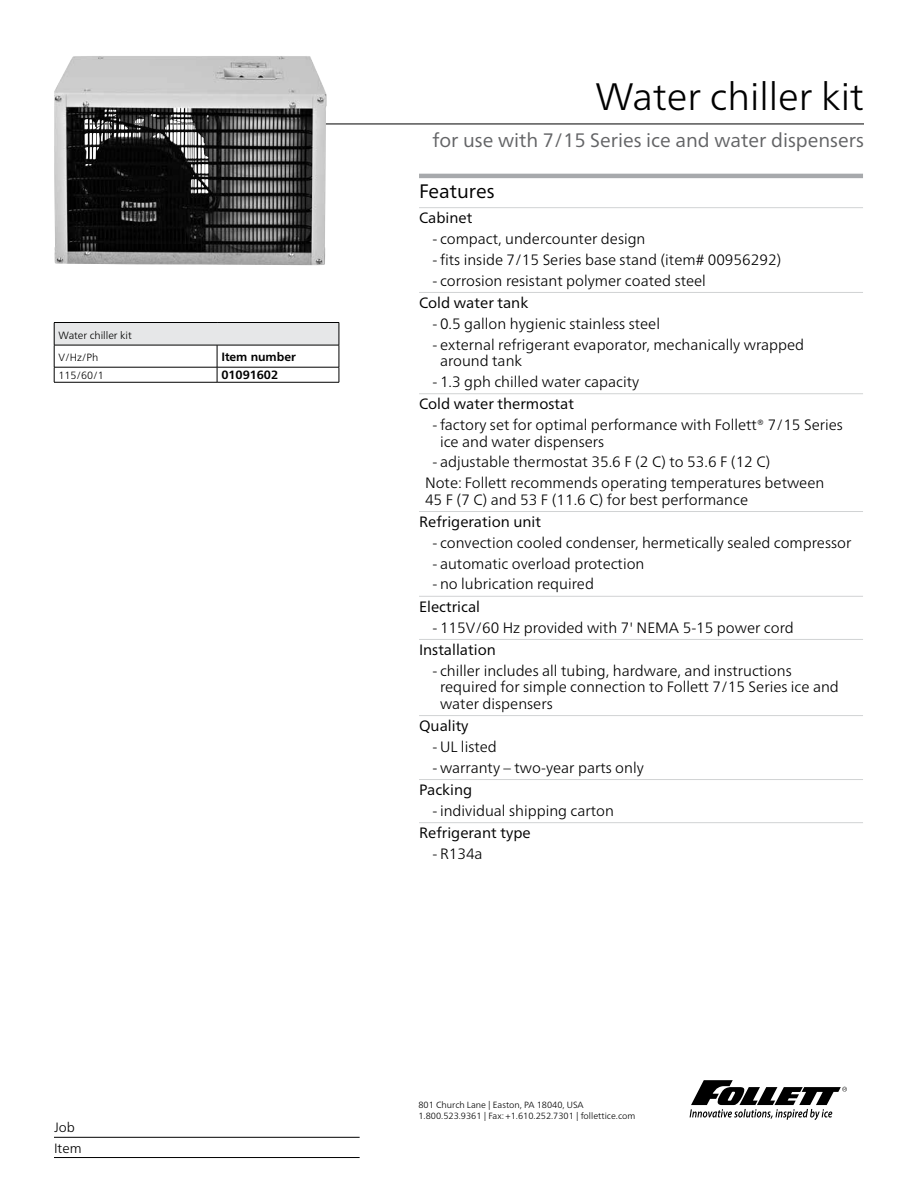
<style>
.page{position:relative;width:918px;height:1188px;background:#fff}
.page>*{position:absolute;margin:0;border:0;box-sizing:border-box;transform-origin:0 0}
.t1{font:300 38.25px "Frutiger Neue LT Pro";color:#000}
.t2{font:19.5px "Frutiger Neue LT Pro";color:#636466}
.t3{font:19.5px "Frutiger Neue LT Pro";color:#000}
.t4{font:300 15px/16.5px "Frutiger Neue LT Pro";color:#000}
.t5{font:15px "Frutiger Neue LT Pro";color:#000}
.t6{font:300 13.5px/20.4px "Frutiger Neue LT Pro";color:#000}
.t7{font:700 12px "Frutiger Neue LT Pro";letter-spacing:-.005em;color:#000}
.t8{font:300 10.5px/22px "Frutiger Neue LT Pro";letter-spacing:-.005em;color:#000}
.t9{font:300 9px/10.8px "Frutiger Neue LT Pro";color:#000}
</style>
<div class="page">
<hr style="left:81px;top:124px;width:783px;height:1px;background:#000">
<hr style="left:419px;top:174px;width:444px;height:4px;background:#a7a9ac">
<hr style="left:419px;top:207px;width:444px;height:1px;background:#d1d3d4">
<hr style="left:419px;top:292px;width:444px;height:1px;background:#d1d3d4">
<hr style="left:419px;top:393px;width:444px;height:1px;background:#d1d3d4">
<hr style="left:419px;top:511px;width:444px;height:1px;background:#d1d3d4">
<hr style="left:419px;top:596px;width:444px;height:1px;background:#d1d3d4">
<hr style="left:419px;top:639px;width:444px;height:1px;background:#d1d3d4">
<hr style="left:419px;top:715px;width:444px;height:1px;background:#d1d3d4">
<hr style="left:419px;top:779px;width:444px;height:1px;background:#d1d3d4">
<hr style="left:419px;top:822px;width:444px;height:1px;background:#d1d3d4">
<svg style="left:690px;top:1080px;width:157px;height:40px"></svg>
<img style="left:54px;top:56px;width:273px;height:209px">
<hr style="left:54px;top:1157px;width:306px;height:1px;background:#000">
<hr style="left:54px;top:1137px;width:306px;height:1px;background:#000">
<div style="left:54px;top:323px;width:285px;height:22px;background:#e6e7e8"></div>
<hr style="left:54px;top:367px;width:163px;height:1px;background:#000">
<hr style="left:217px;top:367px;width:122px;height:1px;background:#000">
<svg style="left:217px;top:346px;width:1px;height:36px"></svg>
<hr style="left:54px;top:382px;width:163px;height:1px;background:#000">
<hr style="left:217px;top:382px;width:122px;height:1px;background:#000">
<hr style="left:54px;top:322px;width:163px;height:1px;background:#000">
<svg style="left:54px;top:323px;width:1px;height:59px"></svg>
<hr style="left:217px;top:322px;width:122px;height:1px;background:#000">
<svg style="left:339px;top:323px;width:1px;height:59px"></svg>
<hr style="left:54px;top:345px;width:163px;height:1px;background:#000">
<hr style="left:217px;top:345px;width:122px;height:1px;background:#000">
<p class="t8" style="left:59px;top:324px;width:75px">Water chiller kit<br>V/Hz/Ph</p>
<p class="t7" style="left:221px;top:350px;width:76px">Item number</p>
<p class="t8" style="left:59px;top:364px;width:47px">115/60/1</p>
<p class="t7" style="left:221px;top:368px;width:58px">01091602</p>
<p class="t6" style="left:54px;top:1117px;width:29px">Job<br>Item</p>
<h1 class="t1" style="left:595px;top:74px;width:270px">Water chiller kit</h1>
<h2 class="t2" style="left:433px;top:128px;width:433px">for use with 7/15 Series ice and water dispensers</h2>
<h2 class="t3" style="left:419px;top:180px;width:77px">Features</h2>
<p class="t5" style="left:419px;top:209px;width:55px">Cabinet</p>
<p class="t4" style="left:433px;top:230px;width:214px">- compact, undercounter design</p>
<p class="t4" style="left:433px;top:251px;width:350px">- fits inside 7/15 Series base stand (item# 00956292)</p>
<p class="t4" style="left:433px;top:272px;width:275px">- corrosion resistant polymer coated steel</p>
<p class="t5" style="left:419px;top:294px;width:111px">Cold water tank</p>
<p class="t4" style="left:433px;top:315px;width:229px">- 0.5 gallon hygienic stainless steel</p>
<p class="t4" style="left:440px;top:336px;width:366px;text-indent:-8px">- external refrigerant evaporator, mechanically wrapped around tank</p>
<p class="t4" style="left:433px;top:373px;width:208px">- 1.3 gph chilled water capacity</p>
<p class="t5" style="left:419px;top:395px;width:156px">Cold water thermostat</p>
<p class="t4" style="left:440px;top:416px;width:404px;text-indent:-8px">- factory set for optimal performance with Follett® 7/15 Series ice and water dispensers</p>
<p class="t4" style="left:425px;top:452px;width:401px;line-height:20.9px;text-indent:8px">- adjustable thermostat 35.6 F (2 C) to 53.6 F (12 C)<br>Note: Follett recommends operating temperatures between</p>
<p class="t4" style="left:425px;top:491px;width:325px">45 F (7 C) and 53 F (11.6 C) for best performance</p>
<p class="t5" style="left:419px;top:513px;width:124px">Refrigeration unit</p>
<p class="t4" style="left:433px;top:534px;width:420px">- convection cooled condenser, hermetically sealed compressor</p>
<p class="t4" style="left:433px;top:555px;width:213px">- automatic overload protection</p>
<p class="t4" style="left:433px;top:576px;width:163px">- no lubrication required</p>
<p class="t5" style="left:419px;top:597px;width:63px">Electrical</p>
<p class="t4" style="left:433px;top:619px;width:363px">- 115V/60 Hz provided with 7' NEMA 5-15 power cord</p>
<p class="t5" style="left:419px;top:641px;width:78px">Installation</p>
<p class="t4" style="left:440px;top:662px;width:400px;text-indent:-8px">- chiller includes all tubing, hardware, and instructions required for simple connection to Follett 7/15 Series ice and water dispensers</p>
<p class="t5" style="left:419px;top:717px;width:51px">Quality</p>
<p class="t4" style="left:433px;top:738px;width:66px">- UL listed</p>
<p class="t4" style="left:433px;top:759px;width:213px">- warranty – two-year parts only</p>
<p class="t5" style="left:419px;top:781px;width:55px">Packing</p>
<p class="t4" style="left:433px;top:802px;width:183px">- individual shipping carton</p>
<p class="t5" style="left:419px;top:824px;width:113px">Refrigerant type</p>
<p class="t4" style="left:433px;top:845px;width:52px">- R134a</p>
<p class="t9" style="left:418px;top:1100px;width:218px">801 Church Lane | Easton, PA 18040, USA<br>1.800.523.9361 | Fax: +1.610.252.7301 | follettice.com</p>
</div>
